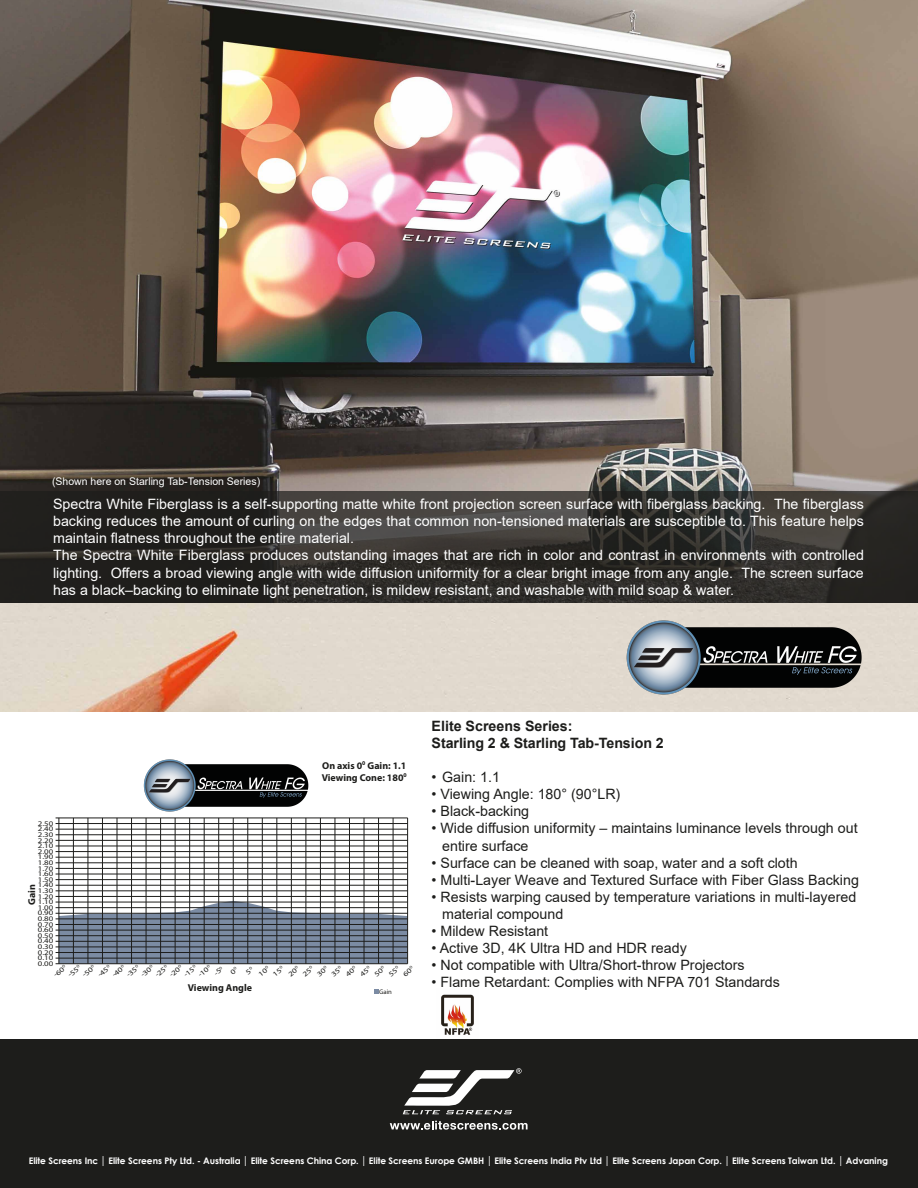
<style>
.page{position:relative;width:918px;height:1188px;background:#fff}
.page>*{position:absolute;margin:0;border:0;box-sizing:border-box;transform-origin:0 0}
.t1{font:14.25px/17.1px "Arial";color:#fff}
.t2{font:14.25px/17.1px "Arial";color:#1d1d1b}
.t3{font:700 14.25px/17.1px "Arial";letter-spacing:-.005em;color:#1d1d1b}
.t4{font:10.5px "Arial";color:#fff}
.t5{font:700 9.9px/12px "Myriad Pro";color:#1d1d1b}
.t6{font:700 9px "Century Gothic";letter-spacing:-.005em;color:#fff}
.t7{font:7.05px/5.6px "Myriad Pro";color:#1d1d1b;text-align:justify;scale:1.25 1}
.t8{font:6.6px "Myriad Pro";color:#1d1d1b}
.s1{font-size:10.8px}
</style>
<div class="page">
<img style="left:436px;top:994px;width:43px;height:46px">
<img style="left:0;top:0;width:918px;height:492px">
<div style="left:0;top:1040px;width:918px;height:148px;background:#1d1d1b"></div>
<svg style="left:0;top:492px;width:918px;height:112px;background:#302e2b"></svg>
<svg style="left:390px;top:1121px;width:138px;height:9px"></svg>
<svg style="left:403px;top:1068px;width:119px;height:46px"></svg>
<img style="left:0;top:604px;width:918px;height:108px">
<hr style="left:56px;top:818px;width:352px;height:1px;background:#1d1d1b">
<hr style="left:56px;top:823px;width:352px;height:1px;background:#1d1d1b">
<hr style="left:56px;top:829px;width:352px;height:1px;background:#1d1d1b">
<hr style="left:56px;top:834px;width:352px;height:1px;background:#1d1d1b">
<hr style="left:56px;top:840px;width:352px;height:1px;background:#1d1d1b">
<hr style="left:56px;top:846px;width:352px;height:1px;background:#1d1d1b">
<hr style="left:56px;top:851px;width:352px;height:1px;background:#1d1d1b">
<hr style="left:56px;top:857px;width:352px;height:1px;background:#1d1d1b">
<hr style="left:56px;top:862px;width:352px;height:1px;background:#1d1d1b">
<hr style="left:56px;top:868px;width:352px;height:1px;background:#1d1d1b">
<hr style="left:56px;top:874px;width:352px;height:1px;background:#1d1d1b">
<hr style="left:56px;top:879px;width:352px;height:1px;background:#1d1d1b">
<hr style="left:56px;top:885px;width:352px;height:1px;background:#1d1d1b">
<hr style="left:56px;top:890px;width:352px;height:1px;background:#1d1d1b">
<hr style="left:56px;top:896px;width:352px;height:1px;background:#1d1d1b">
<hr style="left:56px;top:902px;width:352px;height:1px;background:#1d1d1b">
<hr style="left:56px;top:907px;width:352px;height:1px;background:#1d1d1b">
<hr style="left:56px;top:913px;width:352px;height:1px;background:#1d1d1b">
<hr style="left:56px;top:919px;width:352px;height:1px;background:#1d1d1b">
<hr style="left:56px;top:924px;width:352px;height:1px;background:#1d1d1b">
<hr style="left:56px;top:930px;width:352px;height:1px;background:#1d1d1b">
<hr style="left:56px;top:935px;width:352px;height:1px;background:#1d1d1b">
<hr style="left:56px;top:941px;width:352px;height:1px;background:#1d1d1b">
<hr style="left:56px;top:947px;width:352px;height:1px;background:#1d1d1b">
<hr style="left:56px;top:952px;width:352px;height:1px;background:#1d1d1b">
<hr style="left:56px;top:958px;width:352px;height:1px;background:#1d1d1b">
<hr style="left:56px;top:963px;width:352px;height:1px;background:#1d1d1b">
<hr style="left:59px;top:818px;width:1px;height:146px;background:#1d1d1b">
<hr style="left:73px;top:818px;width:1px;height:146px;background:#1d1d1b">
<hr style="left:88px;top:818px;width:1px;height:146px;background:#1d1d1b">
<hr style="left:102px;top:818px;width:1px;height:146px;background:#1d1d1b">
<hr style="left:117px;top:818px;width:1px;height:146px;background:#1d1d1b">
<hr style="left:131px;top:818px;width:1px;height:146px;background:#1d1d1b">
<hr style="left:146px;top:818px;width:1px;height:146px;background:#1d1d1b">
<hr style="left:160px;top:818px;width:1px;height:146px;background:#1d1d1b">
<hr style="left:175px;top:818px;width:1px;height:146px;background:#1d1d1b">
<hr style="left:189px;top:818px;width:1px;height:146px;background:#1d1d1b">
<hr style="left:204px;top:818px;width:1px;height:146px;background:#1d1d1b">
<hr style="left:218px;top:818px;width:1px;height:146px;background:#1d1d1b">
<hr style="left:233px;top:818px;width:1px;height:146px;background:#1d1d1b">
<hr style="left:247px;top:818px;width:1px;height:146px;background:#1d1d1b">
<hr style="left:262px;top:818px;width:1px;height:146px;background:#1d1d1b">
<hr style="left:276px;top:818px;width:1px;height:146px;background:#1d1d1b">
<hr style="left:291px;top:818px;width:1px;height:146px;background:#1d1d1b">
<hr style="left:306px;top:818px;width:1px;height:146px;background:#1d1d1b">
<hr style="left:320px;top:818px;width:1px;height:146px;background:#1d1d1b">
<hr style="left:335px;top:818px;width:1px;height:146px;background:#1d1d1b">
<hr style="left:349px;top:818px;width:1px;height:146px;background:#1d1d1b">
<hr style="left:364px;top:818px;width:1px;height:146px;background:#1d1d1b">
<hr style="left:378px;top:818px;width:1px;height:146px;background:#1d1d1b">
<hr style="left:393px;top:818px;width:1px;height:146px;background:#1d1d1b">
<hr style="left:407px;top:818px;width:1px;height:146px;background:#1d1d1b">
<svg style="left:374px;top:989px;width:5px;height:5px"></svg>
<img style="left:143px;top:759px;width:166px;height:53px">
<img style="left:624px;top:618px;width:240px;height:79px">
<svg style="left:59px;top:901px;width:350px;height:64px;background:#757f8e"></svg>
<p class="t4" style="left:52px;top:474px;width:210px">(Shown here on Starling Tab-Tension Series)</p>
<p class="t1" style="left:53px;top:496px;width:812px">Spectra White Fiberglass is a self-supporting matte white front projection screen surface with fiberglass backing. The fiberglass backing reduces the amount of curling on the edges that common non-tensioned materials are susceptible to. This feature helps maintain flatness throughout the entire material.<br>The Spectra White Fiberglass produces outstanding images that are rich in color and contrast in environments with controlled lighting. Offers a broad viewing angle with wide diffusion uniformity for a clear bright image from any angle. The screen surface has a black–backing to eliminate light penetration, is mildew resistant, and washable with mild soap &amp; water.</p>
<p class="t7" style="left:38px;top:821px;width:14px">2.50<br>2.40<br>2.30<br>2.20<br>2.10<br>2.00<br>1.90<br>1.80<br>1.70<br>1.60<br>1.50<br>1.40<br>1.30<br>1.20<br>1.10<br>1.00<br>0.90<br>0.80<br>0.70<br>0.60<br>0.50<br>0.40<br>0.30<br>0.20<br>0.10<br>0.00</p>
<p class="t5" style="left:26px;top:905px;width:22px;rotate:-90deg">Gain</p>
<p class="t7" style="left:53px;top:973px;width:13px;rotate:-39deg">-60<sup>0</sup></p>
<p class="t7" style="left:67px;top:973px;width:13px;rotate:-39deg">-55<sup>0</sup></p>
<p class="t7" style="left:81px;top:973px;width:13px;rotate:-39deg">-50<sup>0</sup></p>
<p class="t7" style="left:97px;top:973px;width:13px;rotate:-39deg">-45<sup>0</sup></p>
<p class="t7" style="left:111px;top:973px;width:13px;rotate:-39deg">-40<sup>0</sup></p>
<p class="t7" style="left:125px;top:973px;width:13px;rotate:-39deg">-35<sup>0</sup></p>
<p class="t7" style="left:140px;top:973px;width:13px;rotate:-39deg">-30<sup>0</sup></p>
<p class="t7" style="left:154px;top:973px;width:13px;rotate:-39deg">-25<sup>0</sup></p>
<p class="t7" style="left:168px;top:973px;width:13px;rotate:-39deg">-20<sup>0</sup></p>
<p class="t7" style="left:183px;top:973px;width:13px;rotate:-39deg">-15<sup>0</sup></p>
<p class="t7" style="left:197px;top:973px;width:13px;rotate:-39deg">-10<sup>0</sup></p>
<p class="t7" style="left:265px;top:964px;width:11px;line-height:9px;text-indent:-11px;rotate:-39deg">10<sup>0<br></sup>15<sup>0</sup></p>
<p class="t5" style="left:188px;top:982px;width:66px">Viewing Angle</p>
<p class="t5" style="left:322px;top:759px;width:86px">On axis 0<sup>0</sup> Gain: 1.1<br>Viewing Cone: 180<sup>0</sup></p>
<p class="t8" style="left:379px;top:988px;width:14px">Gain</p>
<p class="t3" style="left:432px;top:717px;width:234px">Elite Screens Series:<br>Starling 2 &amp; Starling Tab-Tension 2</p>
<p class="t2" style="left:432px;top:768px;width:70px">• Gain: 1.1</p>
<p class="t2" style="left:432px;top:786px;width:190px">• Viewing Angle: 180° (90°LR)</p>
<p class="t2" style="left:432px;top:803px;width:99px">• Black-backing</p>
<p class="t2" style="left:442px;top:820px;width:417px;text-indent:-11px">• Wide diffusion uniformity – maintains luminance levels through out entire surface</p>
<p class="t2" style="left:432px;top:854px;width:368px">• Surface can be cleaned with soap, water and a soft cloth</p>
<p class="t2" style="left:432px;top:871px;width:429px">• Multi-Layer Weave and Textured Surface with Fiber Glass Backing</p>
<p class="t2" style="left:442px;top:888px;width:416px;text-indent:-11px">• Resists warping caused by temperature variations in multi-layered material compound</p>
<p class="t2" style="left:432px;top:922px;width:118px">• Mildew Resistant</p>
<p class="t2" style="left:432px;top:939px;width:257px">• Active 3D, 4K Ultra HD and HDR ready</p>
<p class="t2" style="left:432px;top:957px;width:315px">• Not compatible with Ultra/Short-throw Projectors</p>
<p class="t2" style="left:432px;top:974px;width:350px">• Flame Retardant: Complies with NFPA 701 Standards</p>
<p class="t6" style="left:29px;top:1154px;width:861px">Elite Screens Inc <span class="s1">|</span> Elite Screens Pty Ltd. - Australia <span class="s1">|</span> Elite Screens China Corp. <span class="s1">|</span> Elite Screens Europe GMBH <span class="s1">|</span> Elite Screens India Ptv Ltd <span class="s1">|</span> Elite Screens Japan Corp. <span class="s1">|</span> Elite Screens Taiwan Ltd. <span class="s1">|</span> Advaning</p>
</div>
